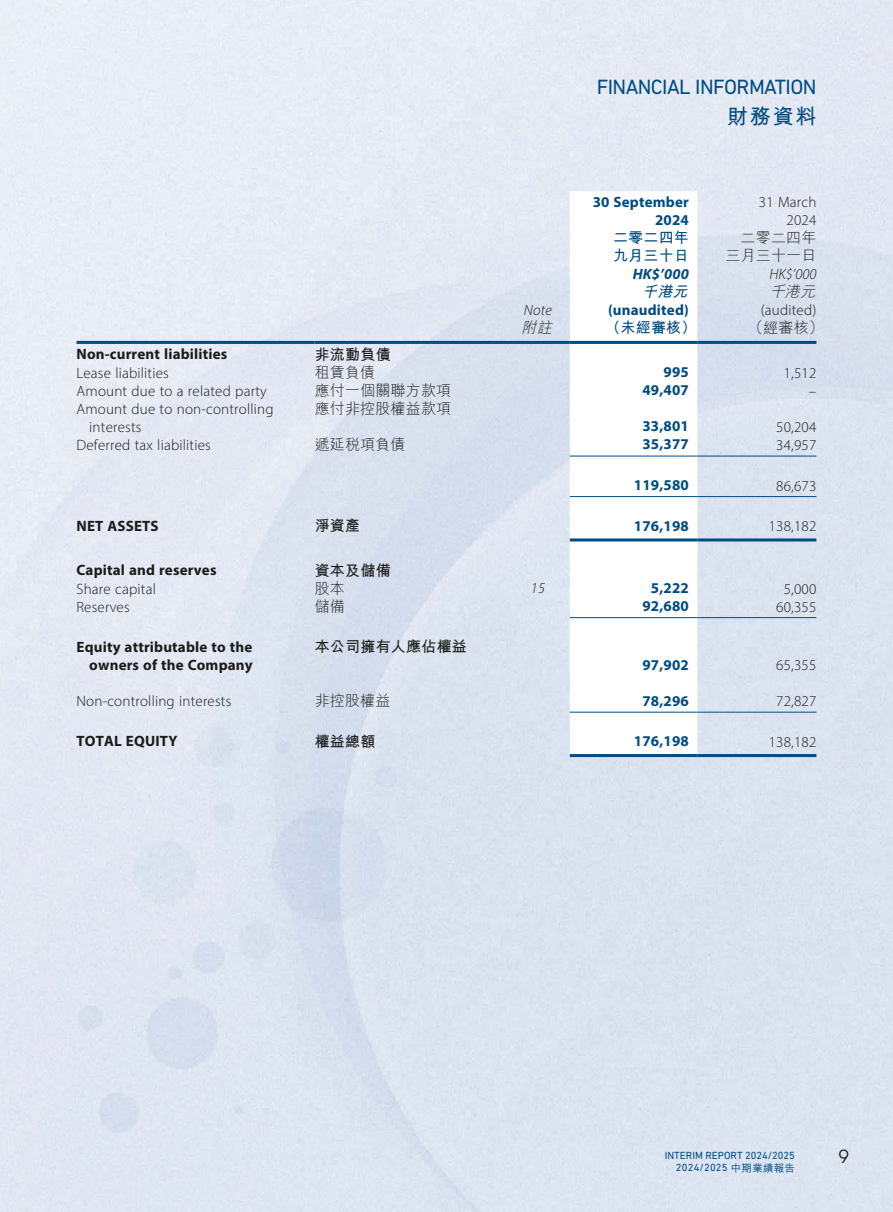
<style>
.page{position:relative;width:893px;height:1212px;background:#fff}
.page>*{position:absolute;margin:0;border:0;box-sizing:border-box;transform-origin:0 0}
.t1{font:21px "DIN Next LT Pro";letter-spacing:-.03em;color:#004b81}
.t2{font:700 21px "M Hei HK";color:#004b81}
.t3{font:18px "ITC Avant Garde Pro";color:#1c1c1b}
.t4{font:300 15px/18px "Myriad Pro";letter-spacing:.015em;color:#1c1c1b;text-align:right}
.t5{font:700 15px/18px "Myriad Pro";letter-spacing:.01em;color:#1c1c1b;text-align:right}
.t6{font:700 15px/18px "Myriad Pro";letter-spacing:.01em;color:#004b81;text-align:right}
.t7{font:300 15px/18px "M Hei HK";letter-spacing:.015em;color:#1c1c1b;text-align:right}
.t8{font:700 15px "M Hei HK";letter-spacing:.015em;color:#1c1c1b}
.t9{font:700 15px/18px "M Hei HK";letter-spacing:.01em;color:#004b81}
.t10{font:italic 300 15px "Myriad Pro";letter-spacing:.01em;color:#1c1c1b}
.t11{font:italic 700 15px "Myriad Pro";color:#004b81}
.t12{font:italic 300 15px "M Hei HK";color:#1c1c1b}
.t13{font:italic 700 15px "M Hei HK";color:#004b81}
.t14{font:10.5px/12.6px "DIN Next LT Pro";color:#004b81;text-align:right}
.s1{font-family:"M Hei HK";font-weight:500}
</style>
<div class="page">
<svg style="left:570px;top:191px;width:127px;height:521px"></svg>
<hr style="left:77px;top:341px;width:238px;height:3px;background:#004b81">
<hr style="left:315px;top:341px;width:191px;height:3px;background:#004b81">
<hr style="left:506px;top:341px;width:64px;height:3px;background:#004b81">
<hr style="left:570px;top:341px;width:127px;height:3px;background:#004b81">
<hr style="left:697px;top:341px;width:119px;height:3px;background:#004b81">
<hr style="left:570px;top:456px;width:127px;height:1px;background:#004b81">
<hr style="left:697px;top:456px;width:119px;height:1px;background:#004b81">
<hr style="left:570px;top:496px;width:127px;height:1px;background:#004b81">
<hr style="left:697px;top:496px;width:119px;height:1px;background:#004b81">
<hr style="left:570px;top:538px;width:127px;height:3px;background:#004b81">
<hr style="left:697px;top:538px;width:119px;height:3px;background:#004b81">
<hr style="left:570px;top:617px;width:127px;height:1px;background:#004b81">
<hr style="left:697px;top:617px;width:119px;height:1px;background:#004b81">
<hr style="left:570px;top:712px;width:127px;height:1px;background:#004b81">
<hr style="left:697px;top:712px;width:119px;height:1px;background:#004b81">
<hr style="left:570px;top:754px;width:127px;height:3px;background:#004b81">
<hr style="left:697px;top:754px;width:119px;height:3px;background:#004b81">
<h1 class="t1" style="left:597px;top:75px;width:221px">FINANCIAL INFORMATION</h1>
<h1 class="t2" style="left:727px;top:101px;width:91px">財務資料</h1>
<p class="t6" style="left:593px;top:192px;width:98px">30 September<br>2024</p>
<p class="t4" style="left:759px;top:193px;width:59px">31 March<br>2024</p>
<p class="t9" style="left:613px;top:228px;width:77px">二零二四年九月三十日</p>
<p class="t7" style="left:725px;top:228px;width:92px">二零二四年三月三十一日</p>
<p class="t11" style="left:633px;top:264px;width:58px">HK$’000</p>
<p class="t10" style="left:769px;top:265px;width:49px">HK$’000</p>
<p class="t13" style="left:642px;top:281px;width:51px">千港元</p>
<p class="t12" style="left:770px;top:281px;width:52px">千港元</p>
<p class="t10" style="left:524px;top:301px;width:29px">Note</p>
<p class="t6" style="left:608px;top:300px;width:82px">(unaudited)</p>
<p class="t4" style="left:761px;top:301px;width:57px">(audited)</p>
<p class="t12" style="left:521px;top:317px;width:36px">附註</p>
<p class="t9" style="left:605px;top:318px;width:92px">（未經審核）</p>
<p class="t7" style="left:748px;top:318px;width:77px">（經審核）</p>
<p class="t5" style="left:77px;top:345px;width:152px">Non-current liabilities</p>
<p class="t8" style="left:315px;top:344px;width:78px">非流動負債</p>
<p class="t4" style="left:77px;top:364px;width:94px">Lease liabilities</p>
<p class="t7" style="left:315px;top:363px;width:62px">租賃負債</p>
<p class="t6" style="left:663px;top:363px;width:27px">995</p>
<p class="t4" style="left:784px;top:364px;width:34px">1,512</p>
<p class="t4" style="left:77px;top:382px;width:192px">Amount due to a related party</p>
<p class="t7" style="left:315px;top:381px;width:138px">應付一個關聯方款項</p>
<p class="t6" style="left:642px;top:381px;width:48px">49,407</p>
<p class="t4" style="left:809px;top:382px;width:9px">–</p>
<p class="t4" style="left:89px;top:400px;width:186px;text-align:left;text-indent:-13px">Amount due to non-controlling interests</p>
<p class="t7" style="left:315px;top:399px;width:138px">應付非控股權益款項</p>
<p class="t6" style="left:642px;top:417px;width:48px">33,801</p>
<p class="t4" style="left:776px;top:418px;width:42px">50,204</p>
<p class="t4" style="left:77px;top:436px;width:136px">Deferred tax liabilities</p>
<p class="t7" style="left:315px;top:435px;width:92px">遞延稅項負債</p>
<p class="t6" style="left:642px;top:435px;width:48px">35,377</p>
<p class="t4" style="left:776px;top:436px;width:42px">34,957</p>
<p class="t6" style="left:634px;top:475px;width:56px">119,580</p>
<p class="t4" style="left:776px;top:476px;width:42px">86,673</p>
<p class="t5" style="left:77px;top:516px;width:84px">NET ASSETS</p>
<p class="t8" style="left:315px;top:515px;width:47px">淨資產</p>
<p class="t6" style="left:634px;top:516px;width:56px">176,198</p>
<p class="t4" style="left:769px;top:517px;width:49px">138,182</p>
<p class="t5" style="left:77px;top:560px;width:141px">Capital and reserves</p>
<p class="t8" style="left:315px;top:559px;width:78px">資本及儲備</p>
<p class="t4" style="left:77px;top:579px;width:81px">Share capital</p>
<p class="t7" style="left:315px;top:579px;width:32px">股本</p>
<p class="t10" style="left:531px;top:579px;width:16px">15</p>
<p class="t6" style="left:651px;top:578px;width:39px">5,222</p>
<p class="t4" style="left:784px;top:579px;width:34px">5,000</p>
<p class="t4" style="left:77px;top:597px;width:55px">Reserves</p>
<p class="t7" style="left:315px;top:597px;width:32px">儲備</p>
<p class="t6" style="left:642px;top:596px;width:48px">92,680</p>
<p class="t4" style="left:776px;top:597px;width:42px">60,355</p>
<p class="t5" style="left:77px;top:637px;width:178px">Equity attributable to the owners of the Company</p>
<p class="t8" style="left:315px;top:636px;width:154px">本公司擁有人應佔權益</p>
<p class="t6" style="left:642px;top:655px;width:48px">97,902</p>
<p class="t4" style="left:776px;top:656px;width:42px">65,355</p>
<p class="t4" style="left:77px;top:692px;width:156px">Non-controlling interests</p>
<p class="t7" style="left:315px;top:691px;width:77px">非控股權益</p>
<p class="t6" style="left:642px;top:691px;width:48px">78,296</p>
<p class="t4" style="left:776px;top:692px;width:42px">72,827</p>
<p class="t5" style="left:77px;top:731px;width:102px">TOTAL EQUITY</p>
<p class="t8" style="left:315px;top:730px;width:62px">權益總額</p>
<p class="t6" style="left:634px;top:731px;width:56px">176,198</p>
<p class="t4" style="left:769px;top:732px;width:49px">138,182</p>
<p class="t14" style="left:665px;top:1148px;width:132px">INTERIM REPORT 2024/2025<br>2024/2025 <span class="s1">中期業績報告</span></p>
<p class="t3" style="left:839px;top:1145px;width:11px">9</p>
</div>
